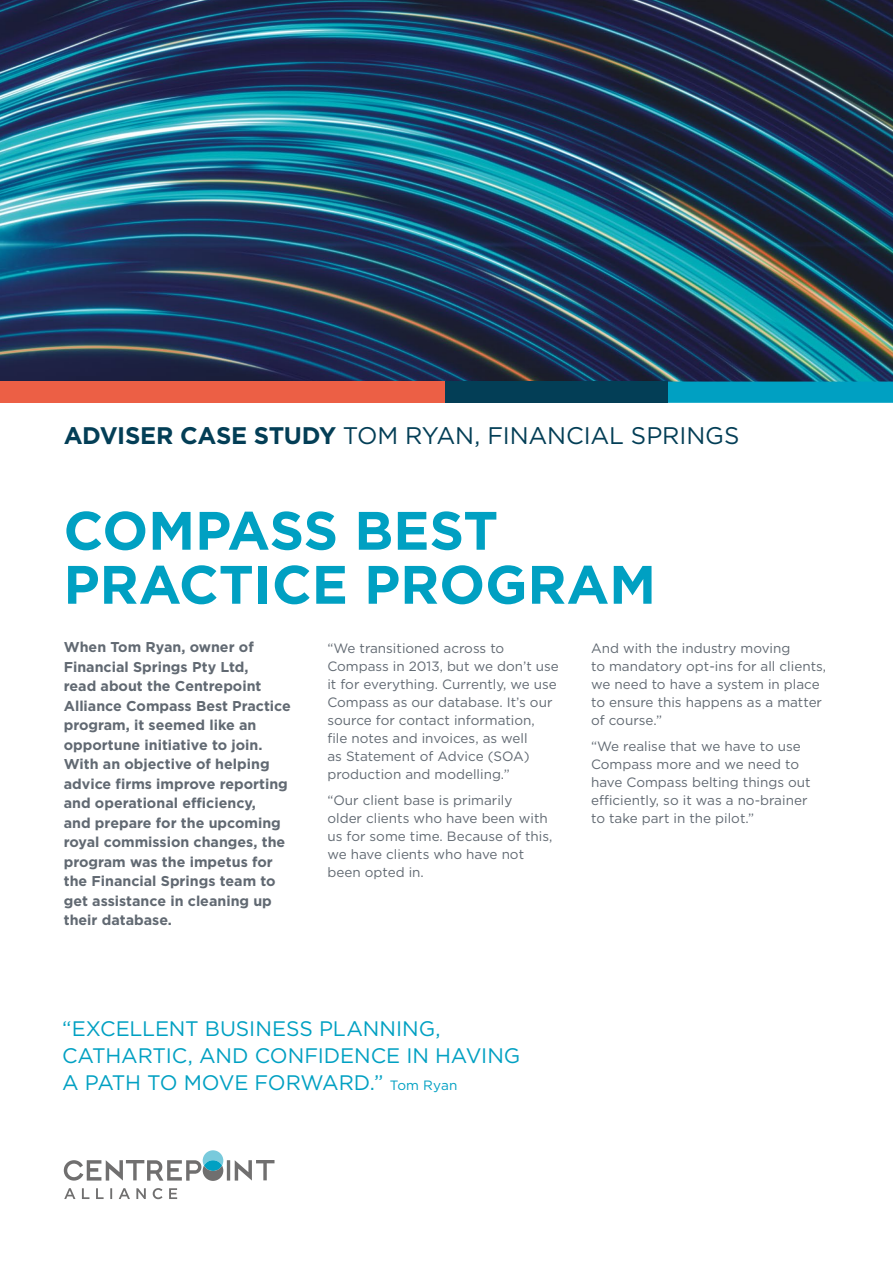
<style>
.page{position:relative;width:893px;height:1263px;background:#fff}
.page>*{position:absolute;margin:0;border:0;box-sizing:border-box;transform-origin:0 0}
.t1{font:700 54px/54px "Gotham";color:#00a0c2}
.t2{font:24px "Gotham";letter-spacing:-.01em;color:#033e56}
.t3{font:21px/27px "Gotham";letter-spacing:-.005em;color:#00a0c2}
.t4{font:700 14.25px/19.5px "Gotham";color:#616972}
.t5{font:13.5px/18px "Gotham";color:#616972}
.s1{font-weight:700}
.s2{font-size:13.5px}
</style>
<div class="page">
<img style="left:0;top:0;width:893px;height:382px">
<svg style="left:64px;top:1150px;width:210px;height:31px"></svg>
<svg style="left:64px;top:1188px;width:113px;height:11px"></svg>
<div style="left:668px;top:382px;width:225px;height:21px;background:#00a0c2"></div>
<div style="left:251px;top:382px;width:417px;height:21px;background:#033e56"></div>
<div style="left:0;top:382px;width:445px;height:21px;background:#ec5f45"></div>
<h2 class="t2" style="left:64px;top:420px;width:677px"><span class="s1">ADVISER CASE STUDY</span> TOM RYAN, FINANCIAL SPRINGS</h2>
<h1 class="t1" style="left:64px;top:502px;width:594px">COMPASS BEST<br>PRACTICE PROGRAM</h1>
<p class="t4" style="left:64px;top:637px;width:229px">When Tom Ryan, owner of<br>Financial Springs Pty Ltd,<br>read about the Centrepoint<br>Alliance Compass Best Practice program, it seemed like an opportune initiative to join.<br>With an objective of helping advice firms improve reporting and operational efficiency,<br>and prepare for the upcoming royal commission changes, the program was the impetus for the Financial Springs team to get assistance in cleaning up their database.</p>
<p class="t5" style="left:327px;top:639px;width:233px">“We transitioned across to<br>Compass in 2013, but we don’t use it for everything. Currently, we use<br>Compass as our database. It’s our source for contact information,<br>file notes and invoices, as well<br>as Statement of Advice (SOA) production and modelling.”</p>
<p class="t5" style="left:327px;top:791px;width:226px">“Our client base is primarily<br>older clients who have been with us for some time. Because of this, we have clients who have not been opted in.</p>
<p class="t5" style="left:591px;top:639px;width:237px">And with the industry moving<br>to mandatory opt-ins for all clients, we need to have a system in place to ensure this happens as a matter of course.”</p>
<p class="t5" style="left:591px;top:737px;width:221px">“We realise that we have to use<br>Compass more and we need to have Compass belting things out efficiently, so it was a no-brainer to take part in the pilot.”</p>
<h3 class="t3" style="left:62px;top:1014px;width:460px">“EXCELLENT BUSINESS PLANNING,<br>CATHARTIC, AND CONFIDENCE IN HAVING<br>A PATH TO MOVE FORWARD.” <span class="s2">Tom Ryan</span></h3>
</div>
